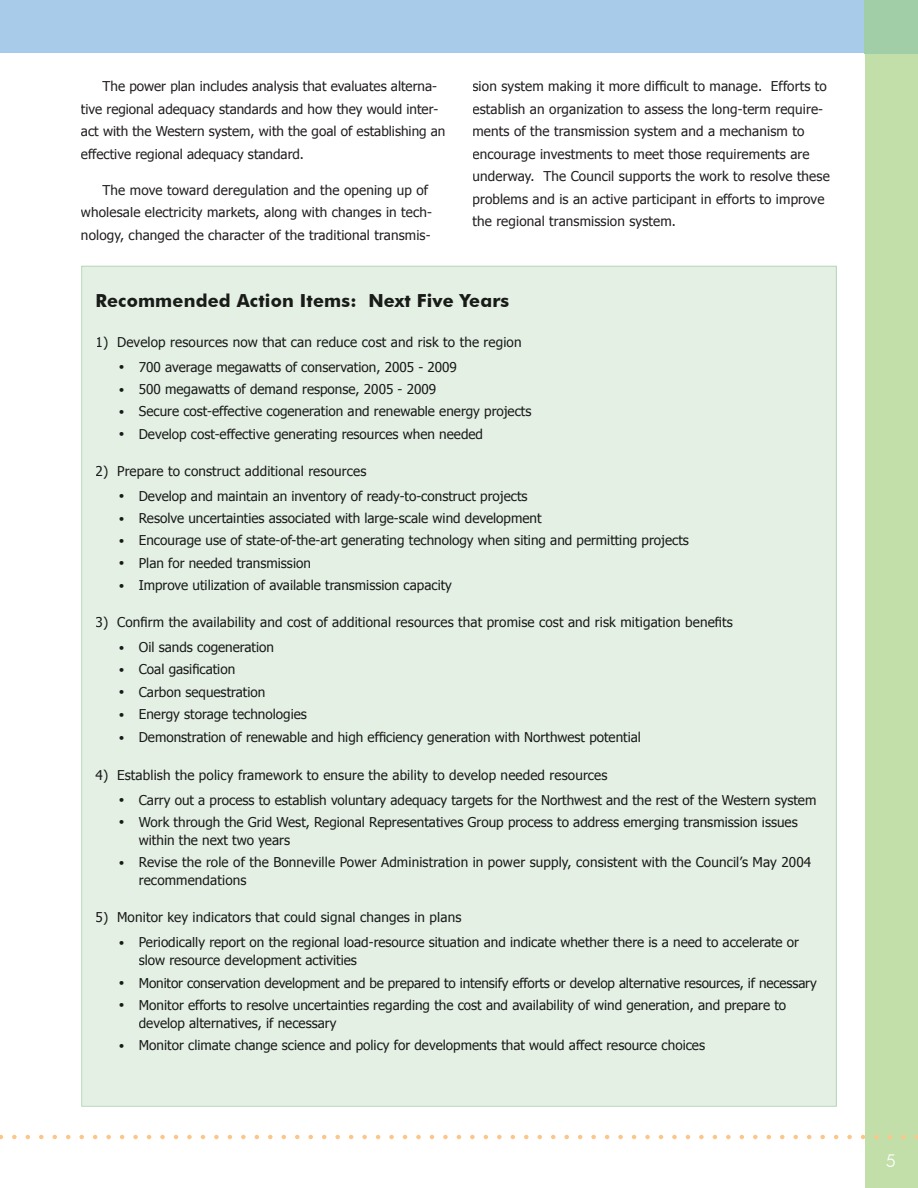
<style>
.page{position:relative;width:918px;height:1188px;background:#fff}
.page>*{position:absolute;margin:0;border:0;box-sizing:border-box;transform-origin:0 0}
.t1{font:36px "Times New Roman";color:#191b19}
.t2{font:700 18px "Futura BT";letter-spacing:.01em;color:#191b19}
.t3{font:300 18px "Futura BT";color:#fff}
.t4{font:13.5px/18px "Tahoma";color:#191b19}
.t5{font:13.5px/22.5px "Tahoma";letter-spacing:.01em;color:#231f20}
</style>
<div class="page">
<div style="left:0;top:0;width:918px;height:53px;background:#a7cbe9"></div>
<div style="left:865px;top:0;width:53px;height:1188px;background:#c2dfaa"></div>
<div style="left:864px;top:0;width:54px;height:54px;background:#a1cda7"></div>
<svg style="left:0;top:1135px;width:918px;height:4px"></svg>
<div style="left:81px;top:266px;width:756px;height:841px;background:#e5f0e5"></div>
<p class="t5" style="left:81px;top:74px;width:366px;text-indent:22px">The power plan includes analysis that evaluates alterna&shy;tive regional adequacy standards and how they would inter&shy;act with the Western system, with the goal of establishing an effective regional adequacy standard.</p>
<p class="t5" style="left:81px;top:178px;width:353px;text-indent:22px">The move toward deregulation and the opening up of wholesale electricity markets, along with changes in tech&shy;nology, changed the character of the traditional transmis-</p>
<p class="t5" style="left:472px;top:74px;width:359px">sion system making it more difficult to manage. Efforts to establish an organization to assess the long-term require&shy;ments of the transmission system and a mechanism to encourage investments to meet those requirements are underway. The Council supports the work to resolve these problems and is an active participant in efforts to improve the regional transmission system.</p>
<h2 class="t2" style="left:96px;top:290px;width:415px">Recommended Action Items: Next Five Years</h2>
<p class="t4" style="left:96px;top:332px;width:427px">1) Develop resources now that can reduce cost and risk to the region</p>
<h1 class="t1" style="left:117px;top:343px;width:10px">·</h1>
<p class="t4" style="left:139px;top:357px;width:320px">700 average megawatts of conservation, 2005 - 2009</p>
<h1 class="t1" style="left:117px;top:365px;width:10px">·</h1>
<p class="t4" style="left:139px;top:379px;width:299px">500 megawatts of demand response, 2005 - 2009</p>
<h1 class="t1" style="left:117px;top:388px;width:10px">·</h1>
<p class="t4" style="left:139px;top:402px;width:394px">Secure cost-effective cogeneration and renewable energy projects</p>
<h1 class="t1" style="left:117px;top:410px;width:10px">·</h1>
<p class="t4" style="left:139px;top:424px;width:346px">Develop cost-effective generating resources when needed</p>
<p class="t4" style="left:96px;top:461px;width:272px">2) Prepare to construct additional resources</p>
<h1 class="t1" style="left:117px;top:472px;width:10px">·</h1>
<p class="t4" style="left:139px;top:486px;width:390px">Develop and maintain an inventory of ready-to-construct projects</p>
<h1 class="t1" style="left:117px;top:494px;width:10px">·</h1>
<p class="t4" style="left:139px;top:508px;width:404px">Resolve uncertainties associated with large-scale wind development</p>
<h1 class="t1" style="left:117px;top:517px;width:10px">·</h1>
<p class="t4" style="left:139px;top:531px;width:552px">Encourage use of state-of-the-art generating technology when siting and permitting projects</p>
<h1 class="t1" style="left:117px;top:539px;width:10px">·</h1>
<p class="t4" style="left:139px;top:553px;width:174px">Plan for needed transmission</p>
<h1 class="t1" style="left:117px;top:561px;width:10px">·</h1>
<p class="t4" style="left:139px;top:575px;width:315px">Improve utilization of available transmission capacity</p>
<p class="t4" style="left:96px;top:613px;width:639px">3) Confirm the availability and cost of additional resources that promise cost and risk mitigation benefits</p>
<h1 class="t1" style="left:117px;top:623px;width:10px">·</h1>
<p class="t4" style="left:139px;top:637px;width:137px">Oil sands cogeneration</p>
<h1 class="t1" style="left:117px;top:646px;width:10px">·</h1>
<p class="t4" style="left:139px;top:660px;width:98px">Coal gasification</p>
<h1 class="t1" style="left:117px;top:668px;width:10px">·</h1>
<p class="t4" style="left:139px;top:682px;width:128px">Carbon sequestration</p>
<h1 class="t1" style="left:117px;top:690px;width:10px">·</h1>
<p class="t4" style="left:139px;top:704px;width:170px">Energy storage technologies</p>
<h1 class="t1" style="left:117px;top:714px;width:10px">·</h1>
<p class="t4" style="left:139px;top:728px;width:504px">Demonstration of renewable and high efficiency generation with Northwest potential</p>
<p class="t4" style="left:96px;top:765px;width:513px">4) Establish the policy framework to ensure the ability to develop needed resources</p>
<h1 class="t1" style="left:117px;top:776px;width:10px">·</h1>
<p class="t4" style="left:139px;top:790px;width:679px">Carry out a process to establish voluntary adequacy targets for the Northwest and the rest of the Western system</p>
<h1 class="t1" style="left:117px;top:798px;width:10px">·</h1>
<p class="t4" style="left:139px;top:812px;width:660px">Work through the Grid West, Regional Representatives Group process to address emerging transmission issues within the next two years</p>
<h1 class="t1" style="left:117px;top:838px;width:10px">·</h1>
<p class="t4" style="left:139px;top:853px;width:674px">Revise the role of the Bonneville Power Administration in power supply, consistent with the Council’s May 2004 recommendations</p>
<p class="t4" style="left:96px;top:908px;width:367px">5) Monitor key indicators that could signal changes in plans</p>
<h1 class="t1" style="left:117px;top:918px;width:10px">·</h1>
<p class="t4" style="left:139px;top:933px;width:662px">Periodically report on the regional load-resource situation and indicate whether there is a need to accelerate or slow resource development activities</p>
<h1 class="t1" style="left:117px;top:959px;width:10px">·</h1>
<p class="t4" style="left:139px;top:973px;width:679px">Monitor conservation development and be prepared to intensify efforts or develop alternative resources, if necessary</p>
<h1 class="t1" style="left:117px;top:981px;width:10px">·</h1>
<p class="t4" style="left:139px;top:995px;width:649px">Monitor efforts to resolve uncertainties regarding the cost and availability of wind generation, and prepare to develop alternatives, if necessary</p>
<h1 class="t1" style="left:117px;top:1021px;width:10px">·</h1>
<p class="t4" style="left:139px;top:1036px;width:568px">Monitor climate change science and policy for developments that would affect resource choices</p>
<h2 class="t3" style="left:886px;top:1150px;width:12px">5</h2>
</div>
